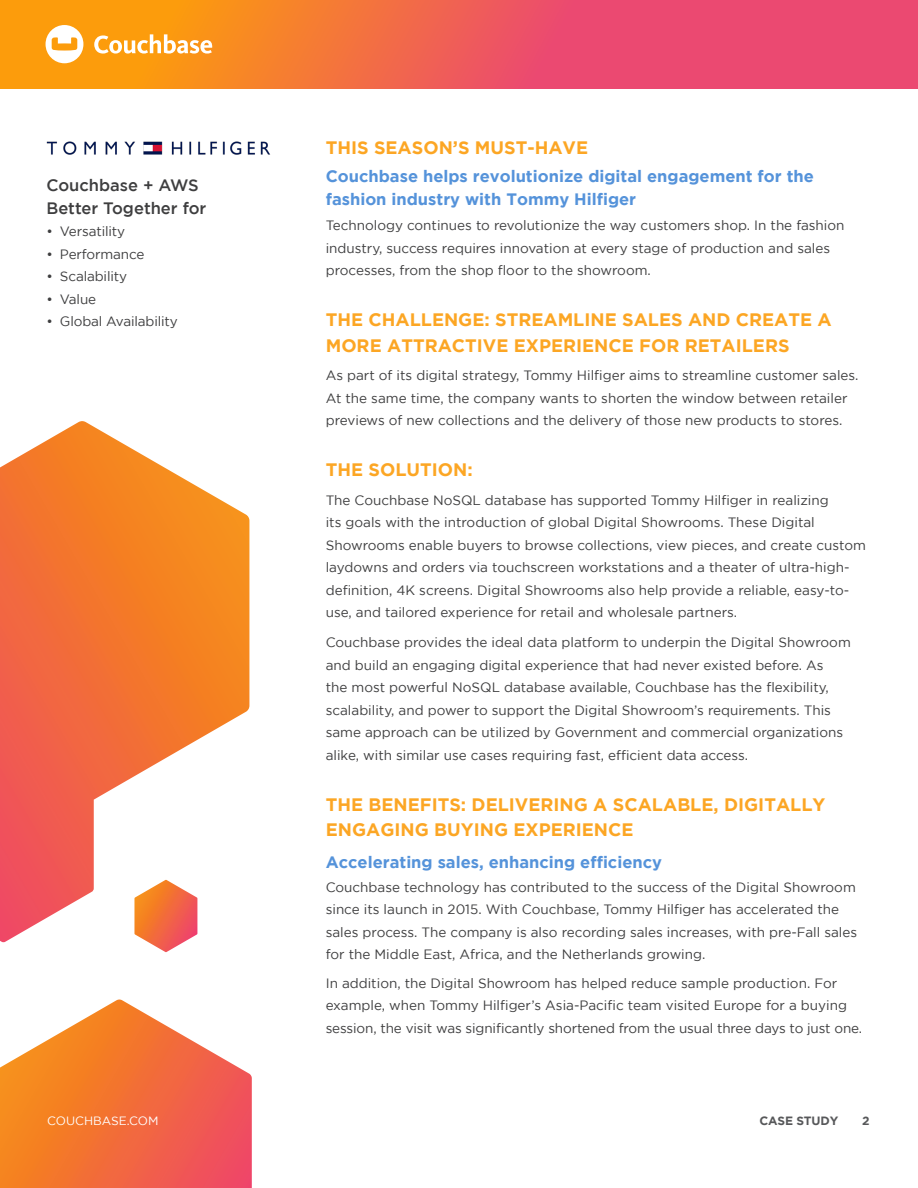
<style>
.page{position:relative;width:918px;height:1188px;background:#fff}
.page>*{position:absolute;margin:0;border:0;box-sizing:border-box;transform-origin:0 0}
.BodyCopy_pStyle{font:700 18px/25.5px "Gotham";color:#fca624}
.BodyCopy_pStyle-2{font:700 16.5px/22.5px "Gotham";color:#5593da}
.BodyCopy_pStyle-3{font:500 16.5px "Gotham";color:#3e3e3f}
.BodyCopy_pStyle-4{font:13.5px/22.5px "Gotham";color:#3e3e3f}
.BodyCopy_pStyle-5{font:12px "Gotham";color:#fff}
.BodyCopy_pStyle-6{font:700 12px "Gotham";letter-spacing:-.01em;color:#57585a}
</style>
<div class="page">
<svg style="left:0;top:421px;width:249px;height:521px"></svg>
<svg style="left:0;top:1000px;width:252px;height:188px"></svg>
<svg style="left:134px;top:880px;width:63px;height:72px"></svg>
<img style="left:46px;top:141px;width:225px;height:14px">
<svg style="left:0;top:0;width:918px;height:89px;background:#f1664c"></svg>
<svg style="left:94px;top:34px;width:119px;height:20px"></svg>
<svg style="left:46px;top:25px;width:37px;height:38px"></svg>
<p class="BodyCopy_pStyle-3" style="left:46px;top:176px;width:154px">Couchbase + AWS</p>
<p class="BodyCopy_pStyle-3" style="left:46px;top:199px;width:161px">Better Together for</p>
<p class="BodyCopy_pStyle-4" style="left:46px;top:220px;width:80px">• Versatility</p>
<p class="BodyCopy_pStyle-4" style="left:46px;top:243px;width:100px">• Performance</p>
<p class="BodyCopy_pStyle-4" style="left:46px;top:265px;width:82px">• Scalability</p>
<p class="BodyCopy_pStyle-4" style="left:46px;top:288px;width:51px">• Value</p>
<p class="BodyCopy_pStyle-4" style="left:46px;top:310px;width:133px">• Global Availability</p>
<p class="BodyCopy_pStyle" style="left:326px;top:134px;width:264px">THIS SEASON’S MUST-HAVE</p>
<p class="BodyCopy_pStyle-2" style="left:326px;top:165px;width:490px">Couchbase helps revolutionize digital engagement for the fashion industry with Tommy Hilfiger</p>
<p class="BodyCopy_pStyle-4" style="left:326px;top:214px;width:520px">Technology continues to revolutionize the way customers shop. In the fashion industry, success requires innovation at every stage of production and sales processes, from the shop floor to the showroom.</p>
<p class="BodyCopy_pStyle" style="left:326px;top:307px;width:508px">THE CHALLENGE: STREAMLINE SALES AND CREATE A<br>MORE ATTRACTIVE EXPERIENCE FOR RETAILERS</p>
<p class="BodyCopy_pStyle-4" style="left:326px;top:364px;width:534px">As part of its digital strategy, Tommy Hilfiger aims to streamline customer sales.<br>At the same time, the company wants to shorten the window between retailer previews of new collections and the delivery of those new products to stores.</p>
<p class="BodyCopy_pStyle" style="left:326px;top:457px;width:148px">THE SOLUTION:</p>
<p class="BodyCopy_pStyle-4" style="left:326px;top:489px;width:542px">The Couchbase NoSQL database has supported Tommy Hilfiger in realizing<br>its goals with the introduction of global Digital Showrooms. These Digital Showrooms enable buyers to browse collections, view pieces, and create custom laydowns and orders via touchscreen workstations and a theater of ultra-high&shy;definition, 4K screens. Digital Showrooms also help provide a reliable, easy-to&shy;use, and tailored experience for retail and wholesale partners.</p>
<p class="BodyCopy_pStyle-4" style="left:326px;top:631px;width:527px">Couchbase provides the ideal data platform to underpin the Digital Showroom and build an engaging digital experience that had never existed before. As<br>the most powerful NoSQL database available, Couchbase has the flexibility, scalability, and power to support the Digital Showroom’s requirements. This same approach can be utilized by Government and commercial organizations alike, with similar use cases requiring fast, efficient data access.</p>
<p class="BodyCopy_pStyle" style="left:326px;top:791px;width:501px">THE BENEFITS: DELIVERING A SCALABLE, DIGITALLY<br>ENGAGING BUYING EXPERIENCE</p>
<p class="BodyCopy_pStyle-2" style="left:326px;top:850px;width:338px">Accelerating sales, enhancing efficiency</p>
<p class="BodyCopy_pStyle-4" style="left:326px;top:876px;width:533px">Couchbase technology has contributed to the success of the Digital Showroom since its launch in 2015. With Couchbase, Tommy Hilfiger has accelerated the sales process. The company is also recording sales increases, with pre-Fall sales for the Middle East, Africa, and the Netherlands growing.</p>
<p class="BodyCopy_pStyle-4" style="left:326px;top:972px;width:538px">In addition, the Digital Showroom has helped reduce sample production. For example, when Tommy Hilfiger’s Asia-Pacific team visited Europe for a buying session, the visit was significantly shortened from the usual three days to just one.</p>
<p class="BodyCopy_pStyle-5" style="left:47px;top:1114px;width:113px">COUCHBASE.COM</p>
<p class="BodyCopy_pStyle-6" style="left:759px;top:1114px;width:81px">CASE STUDY</p>
<p class="BodyCopy_pStyle-6" style="left:862px;top:1114px;width:9px">2</p>
</div>
